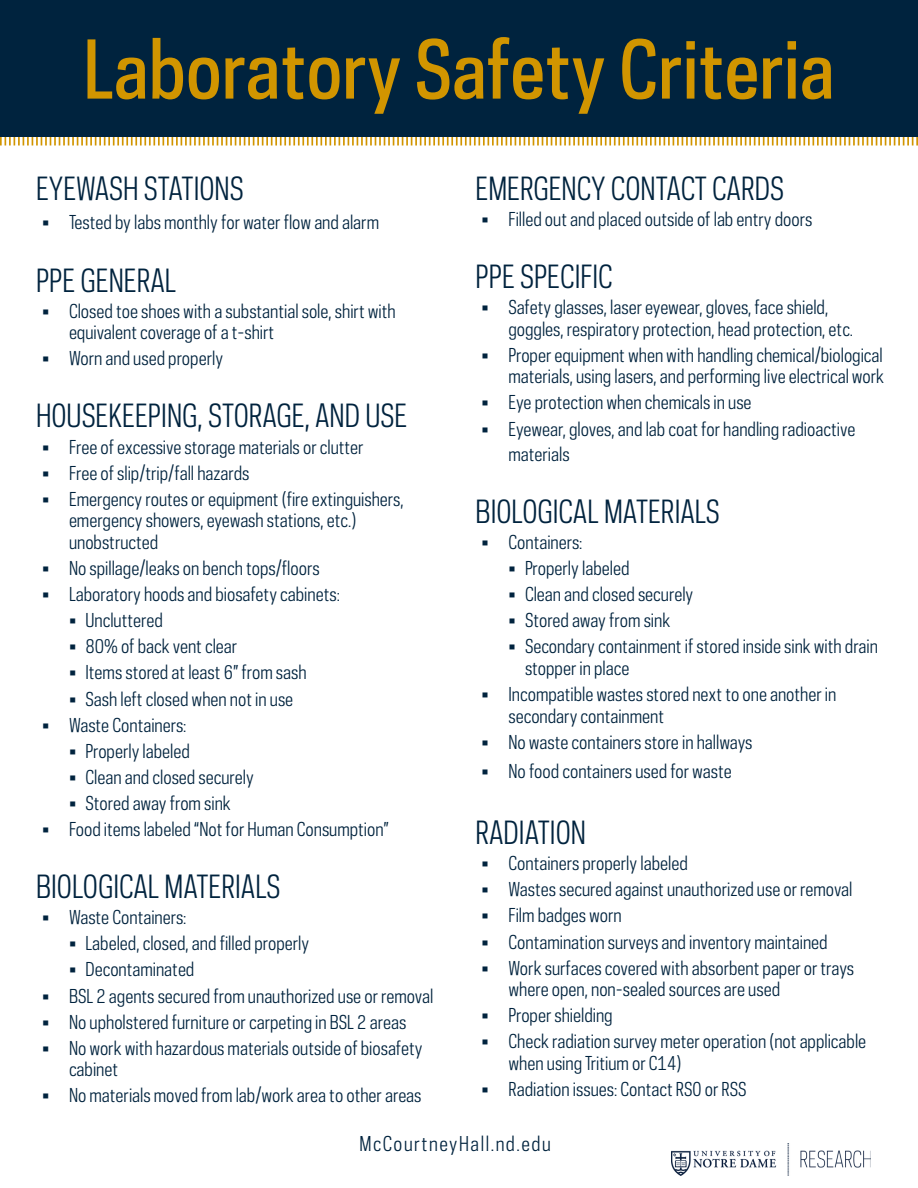
<style>
.page{position:relative;width:918px;height:1188px;background:#fff}
.page>*{position:absolute;margin:0;border:0;box-sizing:border-box;transform-origin:0 0}
.t1{font:500 75.9px "Galaxie Polaris Condensed";color:#d19500}
.t2{font:30px "Galaxie Polaris Condensed";color:#00233e}
.t3{font:19.2px "Galaxie Polaris Condensed";letter-spacing:.08em;color:#00233e}
.t4{font:18px/21.6px "Galaxie Polaris Condensed";color:#00233e}
</style>
<div class="page">
<svg style="left:0;top:136px;width:918px;height:10px"></svg>
<img style="left:671px;top:1144px;width:199px;height:32px">
<div style="left:0;top:0;width:918px;height:136px;background:#00233e"></div>
<p class="t1" style="left:83px;top:19px;width:753px">Laboratory Safety Criteria</p>
<p class="t2" style="left:36px;top:168px;width:209px">EYEWASH STATIONS</p>
<p class="t4" style="left:42px;top:212px;width:339px">• Tested by labs monthly for water flow and alarm</p>
<p class="t2" style="left:36px;top:260px;width:142px">PPE GENERAL</p>
<p class="t4" style="left:69px;top:300px;width:328px;text-indent:-27px">• Closed toe shoes with a substantial sole, shirt with equivalent coverage of a t-shirt</p>
<p class="t4" style="left:42px;top:347px;width:183px">• Worn and used properly</p>
<p class="t2" style="left:36px;top:396px;width:373px">HOUSEKEEPING, STORAGE, AND USE</p>
<p class="t4" style="left:42px;top:436px;width:323px">• Free of excessive storage materials or clutter</p>
<p class="t4" style="left:42px;top:462px;width:209px">• Free of slip/trip/fall hazards</p>
<p class="t4" style="left:69px;top:488px;width:336px;text-indent:-27px">• Emergency routes or equipment (fire extinguishers, emergency showers, eyewash stations, etc.) unobstructed</p>
<p class="t4" style="left:42px;top:557px;width:279px">• No spillage/leaks on bench tops/floors</p>
<p class="t4" style="left:42px;top:583px;width:299px">• Laboratory hoods and biosafety cabinets:</p>
<p class="t4" style="left:69px;top:609px;width:95px">• Uncluttered</p>
<p class="t4" style="left:69px;top:635px;width:170px">• 80% of back vent clear</p>
<p class="t4" style="left:69px;top:662px;width:239px">• Items stored at least 6” from sash</p>
<p class="t4" style="left:69px;top:688px;width:226px">• Sash left closed when not in use</p>
<p class="t4" style="left:42px;top:714px;width:146px">• Waste Containers:</p>
<p class="t4" style="left:69px;top:740px;width:122px">• Properly labeled</p>
<p class="t4" style="left:69px;top:766px;width:186px">• Clean and closed securely</p>
<p class="t4" style="left:69px;top:792px;width:163px">• Stored away from sink</p>
<p class="t4" style="left:42px;top:818px;width:348px">• Food items labeled “Not for Human Consumption”</p>
<p class="t2" style="left:36px;top:867px;width:246px">BIOLOGICAL MATERIALS</p>
<p class="t4" style="left:42px;top:906px;width:146px">• Waste Containers:</p>
<p class="t4" style="left:69px;top:932px;width:242px">• Labeled, closed, and filled properly</p>
<p class="t4" style="left:69px;top:959px;width:127px">• Decontaminated</p>
<p class="t4" style="left:42px;top:985px;width:393px">• BSL 2 agents secured from unauthorized use or removal</p>
<p class="t4" style="left:42px;top:1011px;width:366px">• No upholstered furniture or carpeting in BSL 2 areas</p>
<p class="t4" style="left:69px;top:1037px;width:355px;text-indent:-27px">• No work with hazardous materials outside of biosafety cabinet</p>
<p class="t4" style="left:42px;top:1085px;width:381px">• No materials moved from lab/work area to other areas</p>
<p class="t2" style="left:476px;top:168px;width:310px">EMERGENCY CONTACT CARDS</p>
<p class="t4" style="left:482px;top:208px;width:332px">• Filled out and placed outside of lab entry doors</p>
<p class="t2" style="left:476px;top:256px;width:139px">PPE SPECIFIC</p>
<p class="t4" style="left:509px;top:296px;width:346px;text-indent:-27px">• Safety glasses, laser eyewear, gloves, face shield, goggles, respiratory protection, head protection, etc.</p>
<p class="t4" style="left:482px;top:344px;width:404px;text-align:right">• Proper equipment when with handling chemical/biological materials, using lasers, and performing live electrical work</p>
<p class="t4" style="left:482px;top:392px;width:272px">• Eye protection when chemicals in use</p>
<p class="t4" style="left:509px;top:416px;width:348px;line-height:25.2px;text-indent:-27px">• Eyewear, gloves, and lab coat for handling radioactive materials</p>
<p class="t2" style="left:476px;top:491px;width:246px">BIOLOGICAL MATERIALS</p>
<p class="t4" style="left:482px;top:531px;width:103px">• Containers:</p>
<p class="t4" style="left:509px;top:557px;width:122px">• Properly labeled</p>
<p class="t4" style="left:509px;top:583px;width:186px">• Clean and closed securely</p>
<p class="t4" style="left:509px;top:609px;width:163px">• Stored away from sink</p>
<p class="t4" style="left:525px;top:635px;width:355px;text-indent:-16px">• Secondary containment if stored inside sink with drain stopper in place</p>
<p class="t4" style="left:509px;top:683px;width:329px;text-indent:-27px">• Incompatible wastes stored next to one another in secondary containment</p>
<p class="t4" style="left:482px;top:731px;width:272px">• No waste containers store in hallways</p>
<p class="t4" style="left:482px;top:761px;width:252px">• No food containers used for waste</p>
<p class="t2" style="left:476px;top:813px;width:112px">RADIATION</p>
<p class="t4" style="left:482px;top:852px;width:208px">• Containers properly labeled</p>
<p class="t4" style="left:482px;top:878px;width:372px">• Wastes secured against unauthorized use or removal</p>
<p class="t4" style="left:482px;top:905px;width:142px">• Film badges worn</p>
<p class="t4" style="left:482px;top:931px;width:348px">• Contamination surveys and inventory maintained</p>
<p class="t4" style="left:509px;top:957px;width:347px;text-indent:-27px">• Work surfaces covered with absorbent paper or trays where open, non-sealed sources are used</p>
<p class="t4" style="left:482px;top:1004px;width:133px">• Proper shielding</p>
<p class="t4" style="left:509px;top:1031px;width:359px;text-indent:-27px">• Check radiation survey meter operation (not applicable when using Tritium or C14)</p>
<p class="t4" style="left:482px;top:1078px;width:266px">• Radiation issues: Contact RSO or RSS</p>
<p class="t3" style="left:359px;top:1131px;width:193px">McCourtneyHall.nd.edu</p>
</div>
